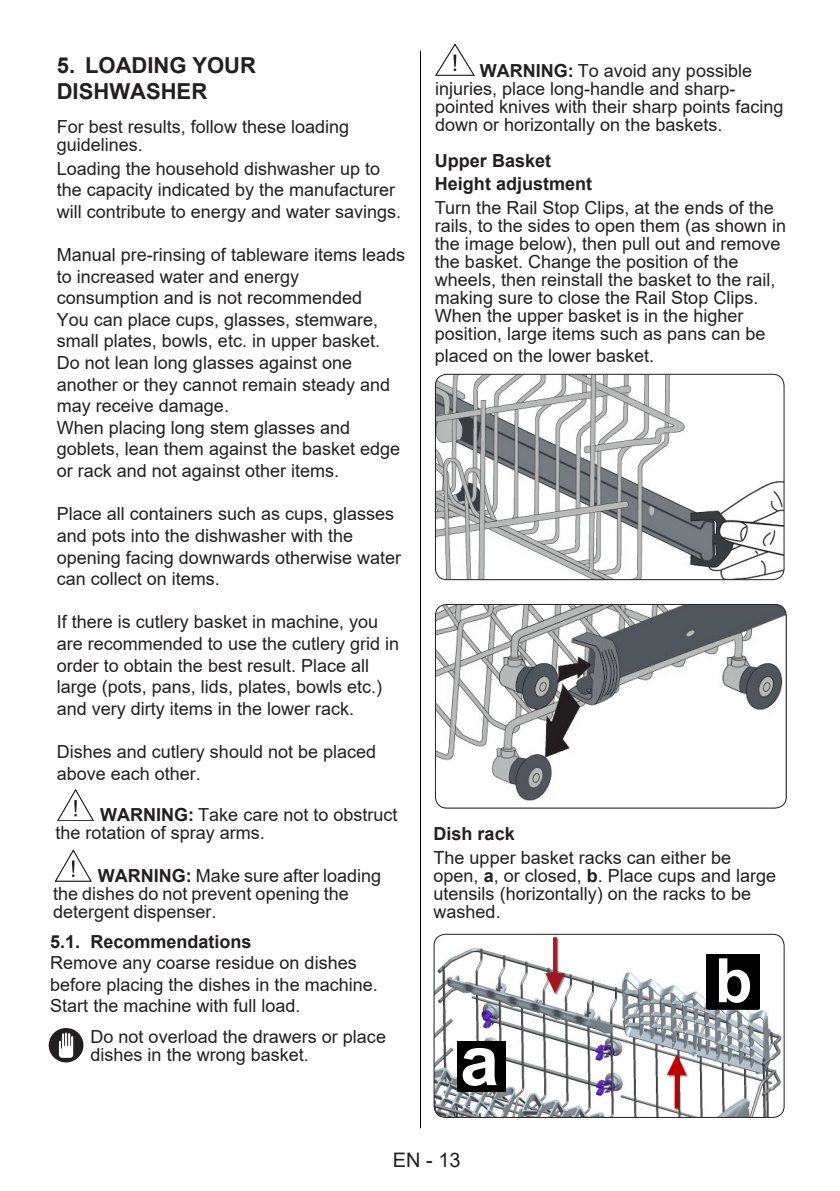
<style>
.page{position:relative;width:840px;height:1191px;background:#fff}
.page>*{position:absolute;margin:0;border:0;box-sizing:border-box;transform-origin:0 0}
.t1{font:700 70px "Arial";color:#fff}
.t2{font:700 61.2px "Arial";color:#fff}
.t3{font:700 22px/26.4px "Arial";color:#231f20}
.t4{font:20px "Arial";color:#231f20}
.t5{font:18px/21.6px "Arial";color:#231f20}
.t6{font:18px/21.6px "Arial";color:#221e1f}
.t7{font:700 18px/23.6px "Arial";color:#231f20}
.t8{font:700 18px "Arial";color:#221e1f}
.s1{font-weight:700}
</style>
<div class="page">
<hr style="left:420px;top:51px;width:1px;height:1077px;background:#000">
<svg style="left:57px;top:789px;width:37px;height:31px"></svg>
<svg style="left:55px;top:849px;width:36px;height:32px"></svg>
<svg style="left:435px;top:43px;width:39px;height:32px"></svg>
<div style="left:49px;top:1028px;width:34px;height:34px;background:#231f20;border-radius:50%"></div>
<svg style="left:59px;top:1032px;width:14px;height:25px"></svg>
<img style="left:435px;top:934px;width:348px;height:183px">
<div style="left:433px;top:933px;width:351px;height:185px;border:1px solid #231f20;border-radius:11px"></div>
<div style="left:705px;top:954px;width:53px;height:55px;border:1px solid #231f20"></div>
<div style="left:457px;top:1041px;width:49px;height:50px;background:#000"></div>
<div style="left:706px;top:953px;width:53px;height:55px;background:#000"></div>
<img style="left:436px;top:374px;width:347px;height:205px">
<div style="left:434px;top:374px;width:350px;height:206px;border:1px solid #231f20;border-radius:11px"></div>
<img style="left:436px;top:604px;width:349px;height:204px">
<div style="left:434px;top:604px;width:352px;height:204px;border:1px solid #231f20;border-radius:11px"></div>
<p class="t3" style="left:57px;top:52px;width:201px">5. LOADING YOUR<br>DISHWASHER</p>
<p class="t5" style="left:57px;top:117px;width:294px;line-height:18px">For best results, follow these loading guidelines.</p>
<p class="t5" style="left:57px;top:157px;width:346px">Loading the household dishwasher up to the capacity indicated by the manufacturer will contribute to energy and water savings.</p>
<p class="t5" style="left:57px;top:244px;width:350px">Manual pre-rinsing of tableware items leads to increased water and energy consumption and is not recommended<br>You can place cups, glasses, stemware, small plates, bowls, etc. in upper basket.<br>Do not lean long glasses against one another or they cannot remain steady and may receive damage.<br>When placing long stem glasses and goblets, lean them against the basket edge or rack and not against other items.</p>
<p class="t5" style="left:57px;top:503px;width:346px">Place all containers such as cups, glasses and pots into the dishwasher with the opening facing downwards otherwise water can collect on items.</p>
<p class="t5" style="left:57px;top:611px;width:344px">If there is cutlery basket in machine, you are recommended to use the cutlery grid in order to obtain the best result. Place all large (pots, pans, lids, plates, bowls etc.) and very dirty items in the lower rack.</p>
<p class="t5" style="left:57px;top:740px;width:321px">Dishes and cutlery should not be placed above each other.</p>
<p class="t5" style="left:55px;top:806px;width:343px;line-height:18px;text-indent:45px"><span class="s1">WARNING:</span> Take care not to obstruct the rotation of spray arms.</p>
<p class="t5" style="left:53px;top:866px;width:329px;line-height:18px;text-indent:45px"><span class="s1">WARNING:</span> Make sure after loading the dishes do not prevent opening the detergent dispenser.</p>
<p class="t8" style="left:50px;top:928px;width:203px">5.1. Recommendations</p>
<p class="t6" style="left:50px;top:952px;width:329px">Remove any coarse residue on dishes before placing the dishes in the machine.<br>Start the machine with full load.</p>
<p class="t5" style="left:90px;top:1027px;width:297px;line-height:18px">Do not overload the drawers or place dishes in the wrong basket.</p>
<p class="t5" style="left:435px;top:61px;width:350px;line-height:18px;text-indent:45px"><span class="s1">WARNING:</span> To avoid any possible injuries, place long-handle and sharp&shy;pointed knives with their sharp points facing down or horizontally on the baskets.</p>
<p class="t7" style="left:434px;top:149px;width:159px">Upper Basket<br>Height adjustment</p>
<p class="t5" style="left:434px;top:199px;width:352px;line-height:18px">Turn the Rail Stop Clips, at the ends of the rails, to the sides to open them (as shown in the image below), then pull out and remove the basket. Change the position of the wheels, then reinstall the basket to the rail, making sure to close the Rail Stop Clips.<br>When the upper basket is in the higher position, large items such as pans can be</p>
<p class="t5" style="left:434px;top:344px;width:221px">placed on the lower basket.</p>
<p class="t7" style="left:433px;top:822px;width:83px">Dish rack</p>
<p class="t5" style="left:433px;top:848px;width:344px;line-height:18px">The upper basket racks can either be open, <span class="s1">a</span>, or closed, <span class="s1">b</span>. Place cups and large utensils (horizontally) on the racks to be washed.</p>
<h1 class="t1" style="left:460px;top:1011px;width:40px">a</h1>
<h2 class="t2" style="left:714px;top:937px;width:39px">b</h2>
<p class="t4" style="left:392px;top:1146px;width:69px">EN - 13</p>
</div>
